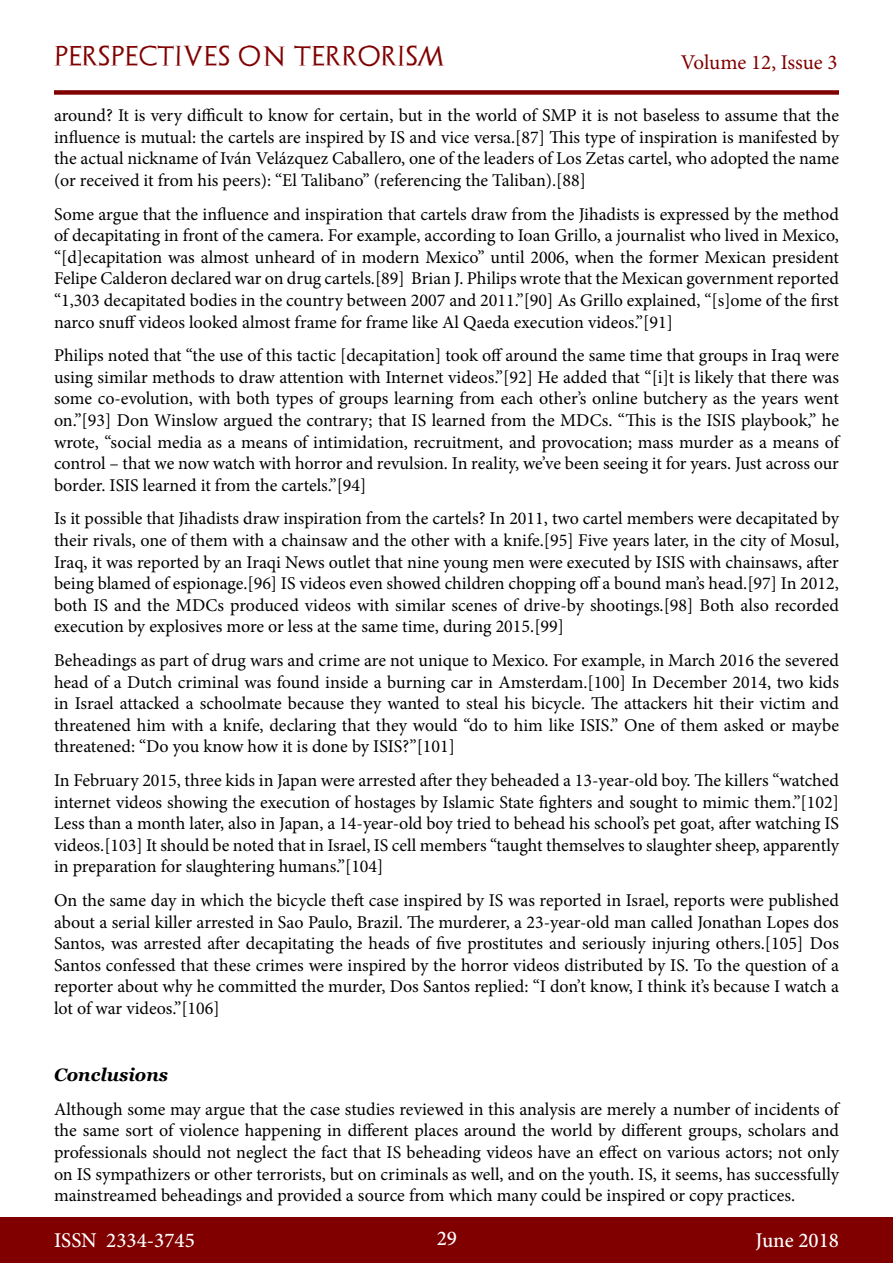
<style>
.page{position:relative;width:893px;height:1263px;background:#fff}
.page>*{position:absolute;margin:0;border:0;box-sizing:border-box;transform-origin:0 0}
.t1{font:500 21px "Minion Pro";color:#fff}
.t2{font:21px "Archeologicaps";letter-spacing:.045em;color:#800000}
.t3{font:21px "Minion Pro";letter-spacing:-.005em;color:#800000}
.t4{font:18px/21.6px "Minion Pro";color:#000;text-align:justify}
.t5{font:italic 700 18px "Georgia";color:#000}
</style>
<div class="page">
<div style="left:0;top:1217px;width:893px;height:46px;background:#800000"></div>
<div style="left:54px;top:90px;width:785px;height:5px;background:#800000"></div>
<p class="t2" style="left:54px;top:43px;width:392px">PERSPECTIVES ON TERRORISM</p>
<p class="t3" style="left:681px;top:48px;width:158px">Volume 12, Issue 3</p>
<p class="t4" style="left:54px;top:105px;width:786px">around? It is very difficult to know for certain, but in the world of SMP it is not baseless to assume that the influence is mutual: the cartels are inspired by IS and vice versa.[87] This type of inspiration is manifested by the actual nickname of Iván Velázquez Caballero, one of the leaders of Los Zetas cartel, who adopted the name (or received it from his peers): “El Talibano” (referencing the Taliban).[88]</p>
<p class="t4" style="left:54px;top:203px;width:787px">Some argue that the influence and inspiration that cartels draw from the Jihadists is expressed by the method of decapitating in front of the camera. For example, according to Ioan Grillo, a journalist who lived in Mexico, “[d]ecapitation was almost unheard of in modern Mexico” until 2006, when the former Mexican president Felipe Calderon declared war on drug cartels.[89] Brian J. Philips wrote that the Mexican government reported “1,303 decapitated bodies in the country between 2007 and 2011.”[90] As Grillo explained, “[s]ome of the first narco snuff videos looked almost frame for frame like Al Qaeda execution videos.”[91]</p>
<p class="t4" style="left:54px;top:345px;width:786px">Philips noted that “the use of this tactic [decapitation] took off around the same time that groups in Iraq were using similar methods to draw attention with Internet videos.”[92] He added that “[i]t is likely that there was some co-evolution, with both types of groups learning from each other’s online butchery as the years went on.”[93] Don Winslow argued the contrary; that IS learned from the MDCs. “This is the ISIS playbook,” he wrote, “social media as a means of intimidation, recruitment, and provocation; mass murder as a means of control – that we now watch with horror and revulsion. In reality, we’ve been seeing it for years. Just across our border. ISIS learned it from the cartels.”[94]</p>
<p class="t4" style="left:54px;top:508px;width:787px">Is it possible that Jihadists draw inspiration from the cartels? In 2011, two cartel members were decapitated by their rivals, one of them with a chainsaw and the other with a knife.[95] Five years later, in the city of Mosul, Iraq, it was reported by an Iraqi News outlet that nine young men were executed by ISIS with chainsaws, after being blamed of espionage.[96] IS videos even showed children chopping off a bound man’s head.[97] In 2012, both IS and the MDCs produced videos with similar scenes of drive-by shootings.[98] Both also recorded execution by explosives more or less at the same time, during 2015.[99]</p>
<p class="t4" style="left:54px;top:649px;width:787px">Beheadings as part of drug wars and crime are not unique to Mexico. For example, in March 2016 the severed head of a Dutch criminal was found inside a burning car in Amsterdam.[100] In December 2014, two kids in Israel attacked a schoolmate because they wanted to steal his bicycle. The attackers hit their victim and threatened him with a knife, declaring that they would “do to him like ISIS.” One of them asked or maybe threatened: “Do you know how it is done by ISIS?”[101]</p>
<p class="t4" style="left:54px;top:769px;width:787px">In February 2015, three kids in Japan were arrested after they beheaded a 13-year-old boy. The killers “watched internet videos showing the execution of hostages by Islamic State fighters and sought to mimic them.”[102] Less than a month later, also in Japan, a 14-year-old boy tried to behead his school’s pet goat, after watching IS videos.[103] It should be noted that in Israel, IS cell members “taught themselves to slaughter sheep, apparently in preparation for slaughtering humans.”[104]</p>
<p class="t4" style="left:54px;top:889px;width:786px">On the same day in which the bicycle theft case inspired by IS was reported in Israel, reports were published about a serial killer arrested in Sao Paulo, Brazil. The murderer, a 23-year-old man called Jonathan Lopes dos Santos, was arrested after decapitating the heads of five prostitutes and seriously injuring others.[105] Dos Santos confessed that these crimes were inspired by the horror videos distributed by IS. To the question of a reporter about why he committed the murder, Dos Santos replied: “I don’t know, I think it’s because I watch a lot of war videos.”[106]</p>
<p class="t5" style="left:54px;top:1063px;width:116px">Conclusions</p>
<p class="t4" style="left:54px;top:1098px;width:787px">Although some may argue that the case studies reviewed in this analysis are merely a number of incidents of the same sort of violence happening in different places around the world by different groups, scholars and professionals should not neglect the fact that IS beheading videos have an effect on various actors; not only on IS sympathizers or other terrorists, but on criminals as well, and on the youth. IS, it seems, has successfully mainstreamed beheadings and provided a source from which many could be inspired or copy practices.</p>
<p class="t1" style="left:54px;top:1226px;width:142px">ISSN 2334-3745</p>
<p class="t1" style="left:437px;top:1224px;width:22px">29</p>
<p class="t1" style="left:756px;top:1226px;width:85px">June 2018</p>
</div>
